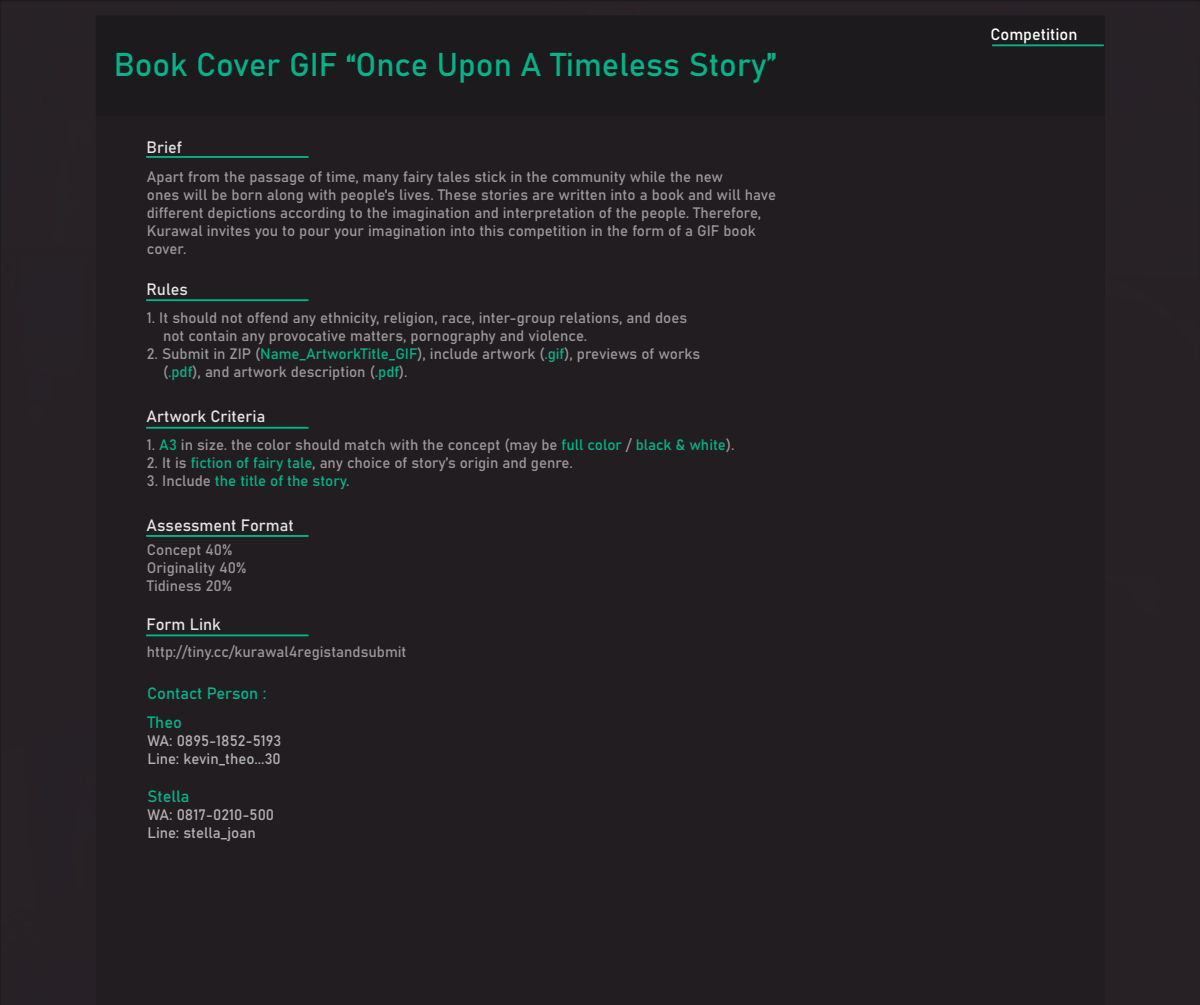
<style>
.page{position:relative;width:1200px;height:1005px;background:#fff}
.page>*{position:absolute;margin:0;border:0;box-sizing:border-box;transform-origin:0 0}
.t1{font:32.5px "Bahnschrift";color:#00b58a}
.t2{font:16.25px "Bahnschrift";color:#e6e6e6}
.t3{font:16.25px "Bahnschrift";color:#00b58a}
.t4{font:16.25px "Bahnschrift";color:#fff}
.t5{font:15px/18px "Bahnschrift";color:#999}
.t6{font:15px/18px "Bahnschrift";color:#b3b3b3}
.t7{font:15px "Bahnschrift";color:#00b58a}
.s1{color:#00b58a}
.s2{color:#999}
</style>
<div class="page">
<div style="left:0;top:0;width:1200px;height:1004px;background:#272126"></div>
<div style="left:96px;top:78px;width:1008px;height:926px;background:#211c20"></div>
<div style="left:96px;top:16px;width:1008px;height:100px;background:#1c1a1c"></div>
<svg style="left:146px;top:634px;width:163px;height:2px"></svg>
<svg style="left:146px;top:535px;width:163px;height:2px"></svg>
<svg style="left:146px;top:427px;width:163px;height:1px"></svg>
<svg style="left:146px;top:299px;width:163px;height:2px"></svg>
<svg style="left:146px;top:156px;width:163px;height:2px"></svg>
<svg style="left:992px;top:44px;width:112px;height:2px"></svg>
<h1 class="t1" style="left:114px;top:44px;width:665px">Book Cover GIF “Once Upon A Timeless Story”</h1>
<p class="t2" style="left:147px;top:137px;width:37px">Brief</p>
<p class="t5" style="left:147px;top:168px;width:631px">Apart from the passage of time, many fairy tales stick in the community while the new<br>ones will be born along with people's lives. These stories are written into a book and will have different depictions according to the imagination and interpretation of the people. Therefore, Kurawal invites you to pour your imagination into this competition in the form of a GIF book cover.</p>
<p class="t2" style="left:147px;top:278px;width:43px">Rules</p>
<p class="t5" style="left:163px;top:309px;width:526px;text-indent:-16px">1. It should not offend any ethnicity, religion, race, inter-group relations, and does not contain any provocative matters, pornography and violence.</p>
<p class="t5" style="left:163px;top:345px;width:539px;text-indent:-16px">2. Submit in ZIP (<span class="s1">Name_ArtworkTitle_GIF</span>), include artwork (<span class="s1">.gif</span>), previews of works (<span class="s1">.pdf</span>), and artwork description (<span class="s1">.pdf</span>).</p>
<p class="t2" style="left:147px;top:406px;width:120px">Artwork Criteria</p>
<p class="t5" style="left:147px;top:435px;width:589px">1. <span class="s1">A3</span> in size. the color should match with the concept (may be <span class="s1">full color</span> / <span class="s1">black &amp; white</span>).</p>
<p class="t5" style="left:147px;top:453px;width:427px">2. It is <span class="s1">fiction of fairy tale</span>, any choice of story’s origin and genre.</p>
<p class="t7" style="left:147px;top:471px;width:204px"><span class="s2">3. Include</span> the title of the story<span class="s2">.</span></p>
<p class="t2" style="left:147px;top:515px;width:149px">Assessment Format</p>
<p class="t5" style="left:147px;top:541px;width:101px">Concept 40%<br>Originality 40%<br>Tidiness 20%</p>
<p class="t2" style="left:147px;top:613px;width:76px">Form Link</p>
<p class="t5" style="left:147px;top:643px;width:261px">http://tiny.cc/kurawal4registandsubmit</p>
<p class="t3" style="left:147px;top:683px;width:121px">Contact Person :</p>
<p class="t3" style="left:148px;top:712px;width:36px">Theo</p>
<p class="t6" style="left:148px;top:731px;width:136px">WA: 0895-1852-5193<br>Line: kevin_theo...30</p>
<p class="t3" style="left:148px;top:785px;width:43px">Stella</p>
<p class="t6" style="left:148px;top:805px;width:128px">WA: 0817-0210-500<br>Line: stella_joan</p>
<p class="t4" style="left:990px;top:24px;width:89px">Competition</p>
</div>
